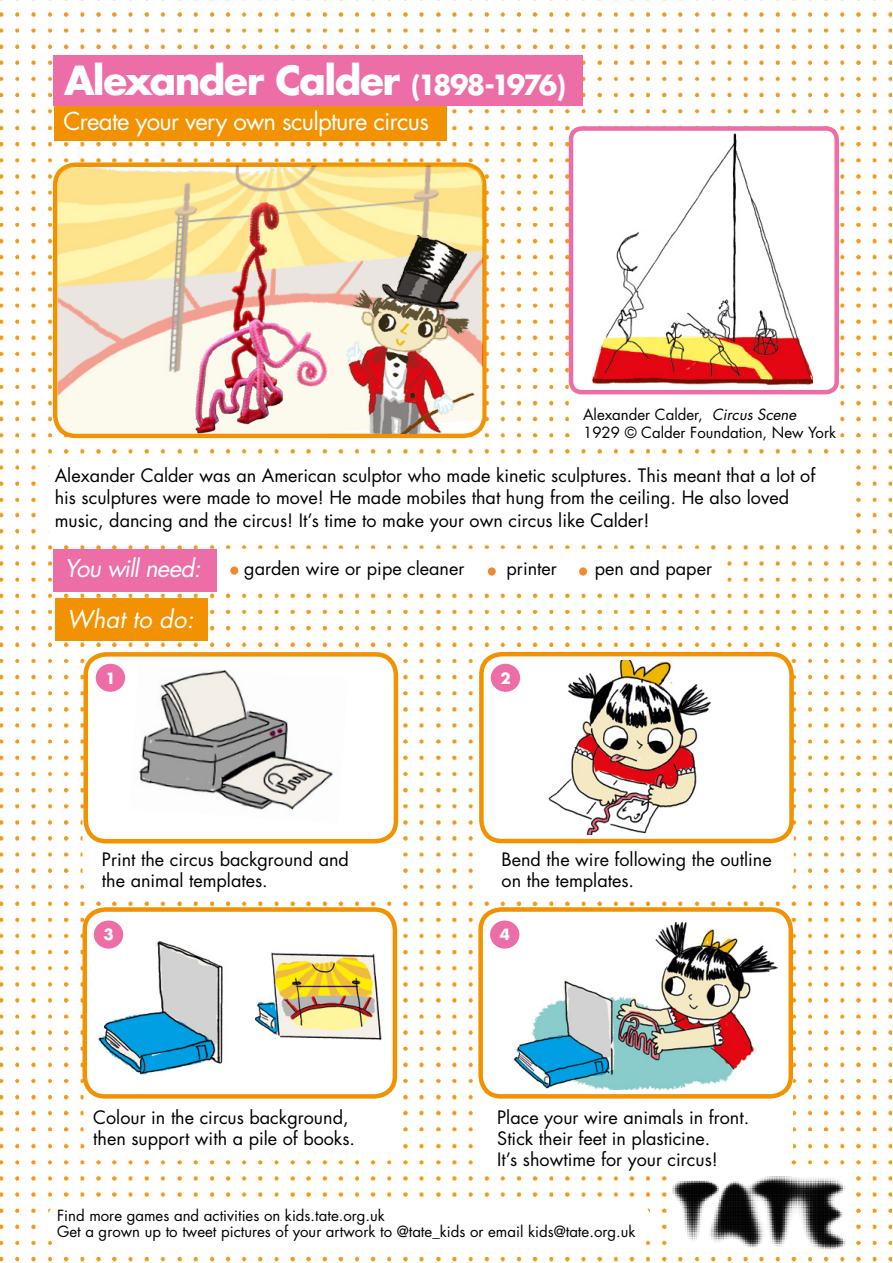
<style>
.page{position:relative;width:893px;height:1263px;background:#fff}
.page>*{position:absolute;margin:0;border:0;box-sizing:border-box;transform-origin:0 0}
.t1{font:700 39px "Futura";letter-spacing:-.04em;color:#fff}
.t2{font:24px "Futura";letter-spacing:-.03em;color:#fff}
.t3{font:italic 24px "Futura";letter-spacing:-.025em;color:#fff}
.t4{font:18px/21px "Futura";color:#000}
.t5{font:15px/18px "Futura";color:#000}
.t6{font:700 15px "Futura";color:#fff}
.s1{font-size:27px}
.s2{font-style:italic}
</style>
<div class="page">
<img style="left:0;top:0;width:891px;height:1262px">
<div style="left:53px;top:162px;width:433px;height:276px;border:4px solid #f39200;border-radius:20px"></div>
<img style="left:58px;top:166px;width:425px;height:268px">
<div style="left:54px;top:56px;width:529px;height:50px;background:#ed6ea7"></div>
<div style="left:54px;top:106px;width:392px;height:35px;background:#f39200"></div>
<div style="left:45px;top:459px;width:810px;height:81px;background:#fff;border-radius:18px"></div>
<div style="left:180px;top:549px;width:541px;height:41px;background:#fff;border-radius:18px"></div>
<div style="left:54px;top:549px;width:163px;height:43px;background:#ed6ea7"></div>
<div style="left:230px;top:566px;width:9px;height:9px;background:#f18930;border-radius:50%"></div>
<div style="left:229px;top:565px;width:11px;height:11px;border:2px solid #fff;border-radius:50%"></div>
<div style="left:487px;top:567px;width:9px;height:9px;background:#f18930;border-radius:50%"></div>
<div style="left:486px;top:566px;width:11px;height:11px;border:2px solid #fff;border-radius:50%"></div>
<div style="left:82px;top:805px;width:315px;height:92px;background:#fff;border-radius:18px"></div>
<div style="left:480px;top:816px;width:314px;height:81px;background:#fff;border-radius:18px"></div>
<div style="left:479px;top:1040px;width:314px;height:131px;background:#fff;border-radius:18px"></div>
<div style="left:84px;top:1066px;width:313px;height:89px;background:#fff;border-radius:18px"></div>
<div style="left:578px;top:567px;width:10px;height:9px;background:#f18930;border-radius:50%"></div>
<div style="left:578px;top:566px;width:11px;height:11px;border:2px solid #fff;border-radius:50%"></div>
<div style="left:86px;top:654px;width:310px;height:187px;background:#fff;border-radius:20px"></div>
<div style="left:84px;top:652px;width:314px;height:191px;border:4px solid #f39200;border-radius:20px"></div>
<div style="left:55px;top:598px;width:152px;height:42px;background:#f39200"></div>
<img style="left:195px;top:198px;width:139px;height:260px">
<div style="left:481px;top:654px;width:311px;height:187px;background:#fff;border-radius:20px"></div>
<div style="left:479px;top:652px;width:315px;height:191px;border:4px solid #f39200;border-radius:20px"></div>
<div style="left:85px;top:909px;width:310px;height:187px;background:#fff;border-radius:20px"></div>
<div style="left:82px;top:907px;width:315px;height:192px;border:4px solid #f39200;border-radius:20px"></div>
<img style="left:97px;top:927px;width:285px;height:148px">
<img style="left:139px;top:670px;width:194px;height:140px">
<img style="left:548px;top:660px;width:163px;height:174px">
<img style="left:318px;top:224px;width:163px;height:209px">
<div style="left:481px;top:909px;width:310px;height:187px;background:#fff;border-radius:20px"></div>
<div style="left:478px;top:907px;width:315px;height:191px;border:4px solid #f39200;border-radius:20px"></div>
<img style="left:509px;top:922px;width:268px;height:167px">
<div style="left:569px;top:351px;width:270px;height:97px;background:#fff;border-radius:18px"></div>
<div style="left:571px;top:129px;width:266px;height:263px;background:#fff;border-radius:11px"></div>
<div style="left:569px;top:126px;width:270px;height:268px;border:4px solid #ed6ea7;border-radius:11px"></div>
<img style="left:592px;top:134px;width:221px;height:251px">
<div style="left:96px;top:664px;width:29px;height:28px;background:#ed6ea7;border-radius:50%"></div>
<div style="left:491px;top:664px;width:29px;height:28px;background:#ed6ea7;border-radius:50%"></div>
<div style="left:94px;top:920px;width:29px;height:28px;background:#ed6ea7;border-radius:50%"></div>
<div style="left:490px;top:920px;width:29px;height:28px;background:#ed6ea7;border-radius:50%"></div>
<img style="left:673px;top:1176px;width:172px;height:73px">
<div style="left:48px;top:1201px;width:603px;height:46px;background:#fff;border-radius:18px"></div>
<h1 class="t1" style="left:64px;top:54px;width:503px">Alexander Calder <span class="s1">(1898-1976)</span></h1>
<h2 class="t2" style="left:63px;top:106px;width:367px">Create your very own sculpture circus</h2>
<p class="t5" style="left:583px;top:406px;width:254px">Alexander Calder, <span class="s2">Circus Scene<br></span>1929 © Calder Foundation, New York</p>
<p class="t4" style="left:55px;top:464px;width:762px;line-height:22.5px">Alexander Calder was an American sculptor who made kinetic sculptures. This meant that a lot of his sculptures were made to move! He made mobiles that hung from the ceiling. He also loved music, dancing and the circus! It’s time to make your own circus like Calder!</p>
<h2 class="t3" style="left:65px;top:553px;width:138px">You will need:</h2>
<p class="t4" style="left:244px;top:558px;width:222px">garden wire or pipe cleaner</p>
<p class="t4" style="left:507px;top:558px;width:52px">printer</p>
<p class="t4" style="left:595px;top:558px;width:119px">pen and paper</p>
<h2 class="t3" style="left:67px;top:604px;width:129px">What to do:</h2>
<p class="t6" style="left:105px;top:668px;width:12px">1</p>
<p class="t6" style="left:500px;top:668px;width:12px">2</p>
<p class="t4" style="left:102px;top:849px;width:249px">Print the circus background and the animal templates.</p>
<p class="t4" style="left:502px;top:849px;width:272px">Bend the wire following the outline on the templates.</p>
<p class="t6" style="left:104px;top:925px;width:12px">3</p>
<p class="t6" style="left:500px;top:925px;width:12px">4</p>
<p class="t4" style="left:93px;top:1107px;width:263px">Colour in the circus background, then support with a pile of books.</p>
<p class="t4" style="left:497px;top:1107px;width:253px">Place your wire animals in front.<br>Stick their feet in plasticine.<br>It’s showtime for your circus!</p>
<p class="t5" style="left:57px;top:1207px;width:580px;line-height:16.5px">Find more games and activities on kids.tate.org.uk<br>Get a grown up to tweet pictures of your artwork to @tate_kids or email kids@tate.org.uk</p>
</div>
